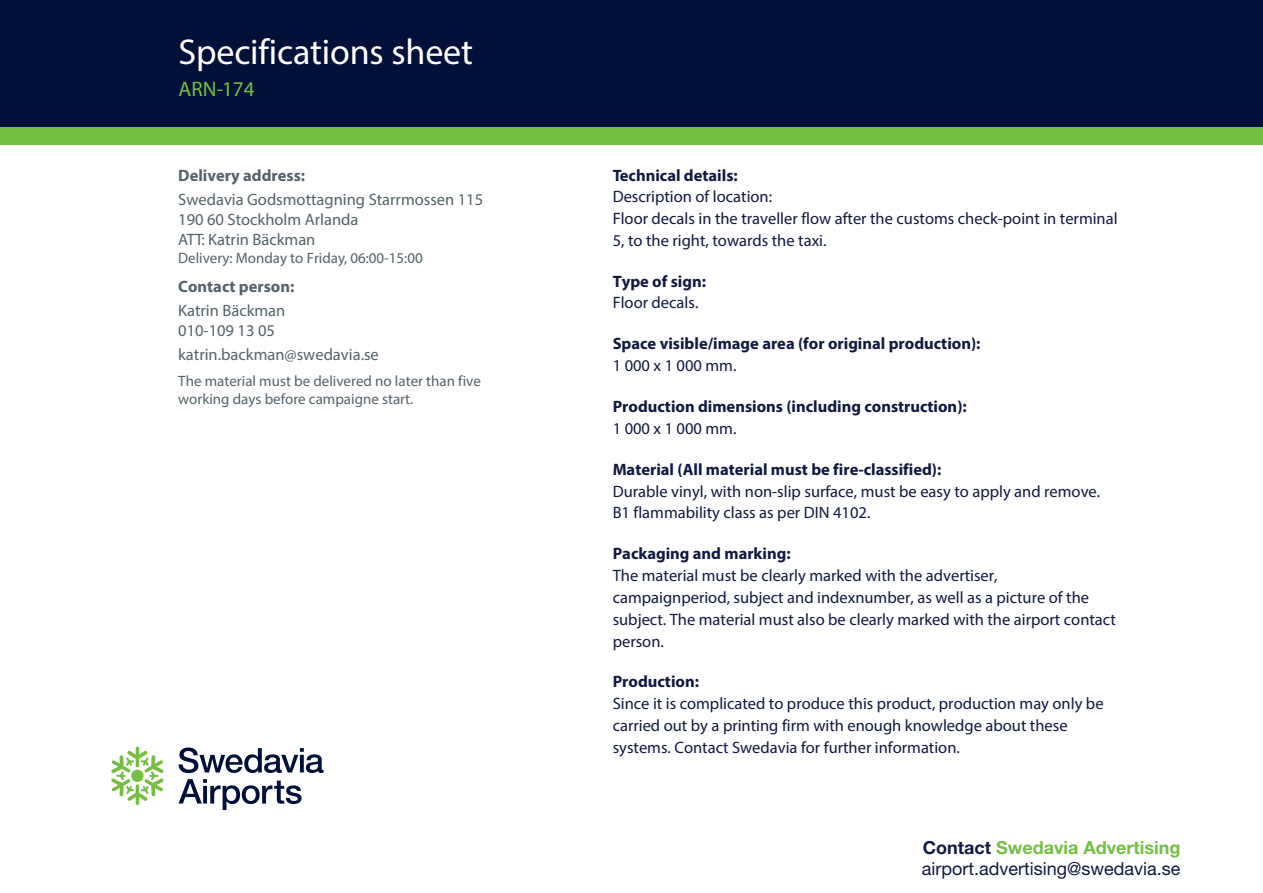
<style>
.page{position:relative;width:1263px;height:893px;background:#fff}
.page>*{position:absolute;margin:0;border:0;box-sizing:border-box;transform-origin:0 0}
.t1{font:36px "Myriad Pro";letter-spacing:-.005em;color:#fff}
.t2{font:21px "Myriad Pro";letter-spacing:.005em;color:#74bf43}
.t3{font:18px/21.6px "Helvetica Neue LT Std";color:#101940}
.t4{font:16.5px/21.9px "Myriad Pro";color:#101940}
.t5{font:700 16.5px "Myriad Pro";color:#101940}
.t6{font:16.5px/20px "Myriad Pro";color:#546269}
.t7{font:700 16.5px "Myriad Pro";color:#546269}
.t8{font:15px/18px "Myriad Pro";color:#546269}
.s1{font-weight:700}
.s2{font-weight:700;color:#72bf43}
</style>
<div class="page">
<svg style="left:179px;top:747px;width:145px;height:26px"></svg>
<svg style="left:179px;top:779px;width:123px;height:31px"></svg>
<svg style="left:111px;top:747px;width:52px;height:58px"></svg>
<div style="left:0;top:0;width:1263px;height:128px;background:#001039"></div>
<div style="left:0;top:127px;width:1263px;height:17px;background:#74bf43"></div>
<h1 class="t1" style="left:179px;top:30px;width:296px">Specifications sheet</h1>
<p class="t2" style="left:179px;top:76px;width:77px">ARN-174</p>
<p class="t7" style="left:178px;top:165px;width:128px">Delivery address:</p>
<p class="t6" style="left:178px;top:189px;width:306px">Swedavia Godsmottagning Starrmossen 115<br>190 60 Stockholm Arlanda<br>ATT: Katrin Bäckman</p>
<p class="t8" style="left:178px;top:249px;width:246px">Delivery: Monday to Friday, 06:00-15:00</p>
<p class="t7" style="left:178px;top:276px;width:118px">Contact person:</p>
<p class="t6" style="left:178px;top:300px;width:109px">Katrin Bäckman<br>010-109 13 05</p>
<p class="t6" style="left:178px;top:344px;width:202px">katrin.backman@swedavia.se</p>
<p class="t8" style="left:178px;top:372px;width:304px">The material must be delivered no later than five working days before campaigne start.</p>
<p class="t5" style="left:613px;top:165px;width:127px">Technical details:</p>
<p class="t4" style="left:613px;top:185px;width:506px">Description of location:<br>Floor decals in the traveller flow after the customs check-point in terminal<br>5, to the right, towards the taxi.</p>
<p class="t5" style="left:613px;top:270px;width:95px">Type of sign:</p>
<p class="t4" style="left:613px;top:292px;width:87px">Floor decals.</p>
<p class="t5" style="left:613px;top:333px;width:369px">Space visible/image area (for original production):</p>
<p class="t4" style="left:613px;top:354px;width:125px">1 000 x 1 000 mm.</p>
<p class="t5" style="left:613px;top:396px;width:356px">Production dimensions (including construction):</p>
<p class="t4" style="left:613px;top:417px;width:125px">1 000 x 1 000 mm.</p>
<p class="t5" style="left:613px;top:458px;width:330px">Material (All material must be fire-classified):</p>
<p class="t4" style="left:613px;top:480px;width:489px">Durable vinyl, with non-slip surface, must be easy to apply and remove.<br>B1 flammability class as per DIN 4102.</p>
<p class="t5" style="left:613px;top:543px;width:180px">Packaging and marking:</p>
<p class="t4" style="left:613px;top:564px;width:505px">The material must be clearly marked with the advertiser, campaignperiod, subject and indexnumber, as well as a picture of the subject. The material must also be clearly marked with the airport contact person.</p>
<p class="t5" style="left:613px;top:671px;width:88px">Production:</p>
<p class="t4" style="left:613px;top:692px;width:492px">Since it is complicated to produce this product, production may only be carried out by a printing firm with enough knowledge about these systems. Contact Swedavia for further information.</p>
<p class="t3" style="left:922px;top:836px;width:260px"><span class="s1">Contact</span> <span class="s2">Swedavia Advertising </span>airport.advertising@swedavia.se</p>
</div>
